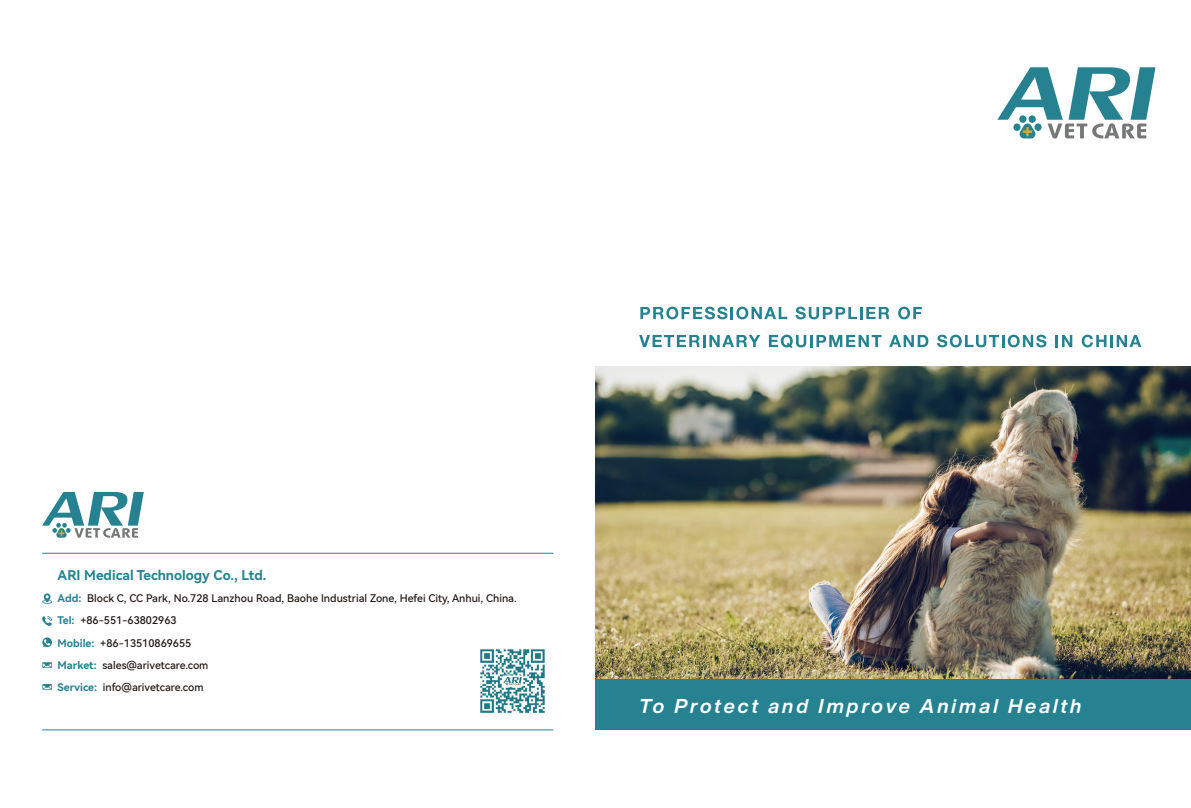
<style>
.page{position:relative;width:1191px;height:808px;background:#fff}
.page>*{position:absolute;margin:0;border:0;box-sizing:border-box;transform-origin:0 0}
.t1{font:italic 700 19.8px "Helvetica Now Display";letter-spacing:.15em;color:#fff}
.t2{font:13.5px "Harmony OS Sans SC Bold";color:#268291}
.t3{font:10.6px/22.1px "Harmony OS Sans SC Medium";color:#221815}
.s1{font-family:"Harmony OS Sans SC Bold";color:#268291}
</style>
<div class="page">
<img style="left:595px;top:367px;width:596px;height:312px">
<svg style="left:997px;top:67px;width:158px;height:72px"></svg>
<svg style="left:42px;top:492px;width:102px;height:46px"></svg>
<img style="left:480px;top:649px;width:65px;height:64px">
<hr style="left:42px;top:730px;width:511px;height:1px;background:#268291">
<hr style="left:42px;top:553px;width:511px;height:1px;background:#268291">
<svg style="left:42px;top:662px;width:10px;height:6px"></svg>
<svg style="left:42px;top:684px;width:10px;height:6px"></svg>
<svg style="left:42px;top:593px;width:10px;height:11px"></svg>
<svg style="left:42px;top:616px;width:10px;height:10px"></svg>
<svg style="left:42px;top:637px;width:10px;height:10px"></svg>
<svg style="left:43px;top:639px;width:7px;height:8px"></svg>
<div style="left:595px;top:679px;width:596px;height:51px;background:#268291"></div>
<svg style="left:640px;top:307px;width:147px;height:12px"></svg>
<svg style="left:795px;top:307px;width:94px;height:12px"></svg>
<svg style="left:898px;top:307px;width:23px;height:12px"></svg>
<svg style="left:639px;top:335px;width:121px;height:12px"></svg>
<svg style="left:769px;top:335px;width:112px;height:13px"></svg>
<svg style="left:889px;top:335px;width:39px;height:12px"></svg>
<svg style="left:937px;top:335px;width:109px;height:12px"></svg>
<svg style="left:1055px;top:335px;width:17px;height:12px"></svg>
<svg style="left:1081px;top:335px;width:60px;height:12px"></svg>
<p class="t2" style="left:58px;top:566px;width:210px">ARI Medical Technology Co., Ltd.</p>
<p class="t3" style="left:58px;top:587px;width:460px"><span class="s1">Add:</span> Block C, CC Park, No.728 Lanzhou Road, Baohe Industrial Zone, Hefei City, Anhui, China.<br><span class="s1">Tel:</span> +86-551-63802963<br><span class="s1">Mobile:</span> +86-13510869655<br><span class="s1">Market:</span> sales@arivetcare.com<br><span class="s1">Service:</span> info@arivetcare.com</p>
<h1 class="t1" style="left:639px;top:692px;width:444px">To Protect and Improve Animal Health</h1>
</div>
